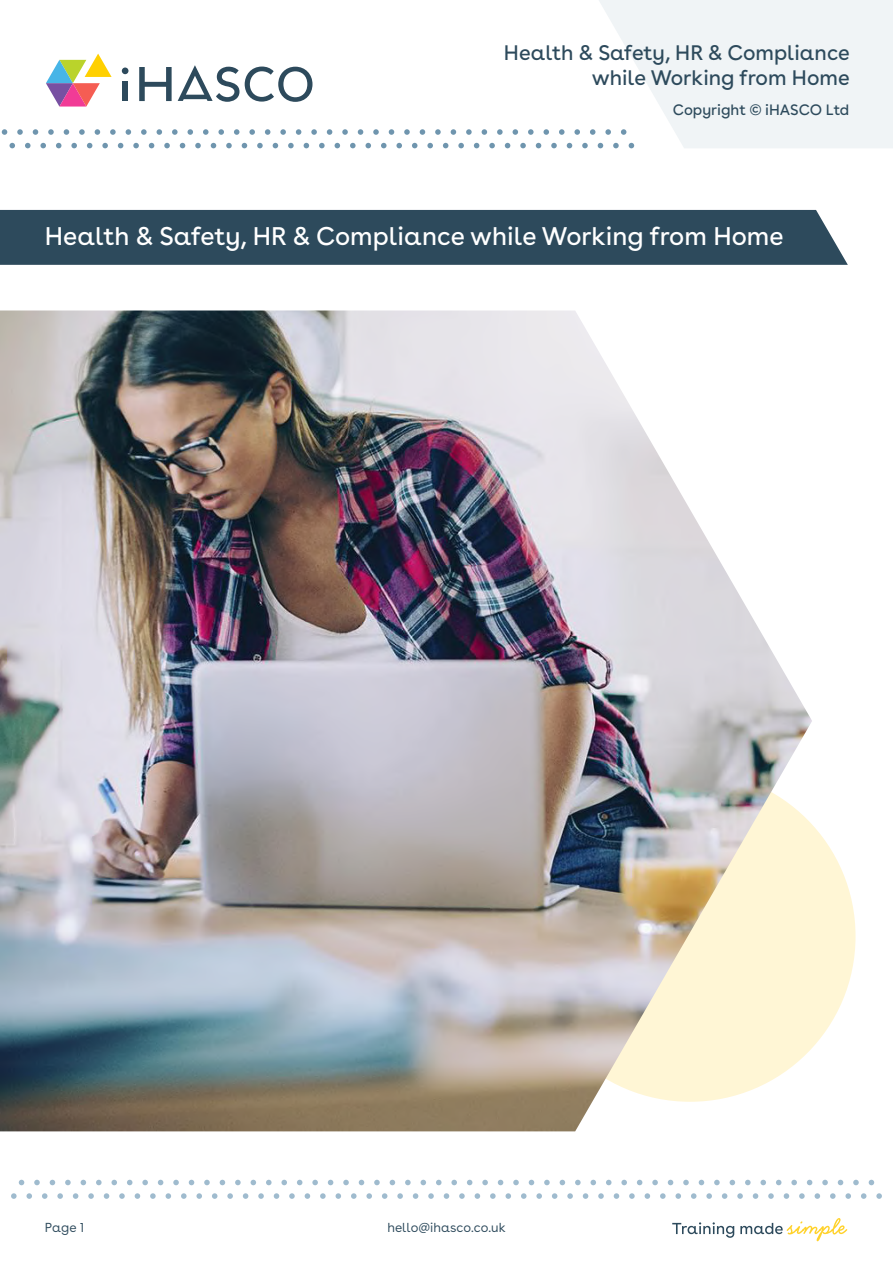
<style>
.page{position:relative;width:893px;height:1263px;background:#fff}
.page>*{position:absolute;margin:0;border:0;box-sizing:border-box;transform-origin:0 0}
.t1{font:25.5px "Buenos Aires";color:#fff}
.t2{font:21px/25.5px "Buenos Aires";color:#2d4a5c;text-align:right}
.t3{font:15px "Buenos Aires";color:#2d4a5c}
.t4{font:13.05px "Buenos Aires";color:#2d4a5c}
</style>
<div class="page">
<svg style="left:2px;top:0;width:891px;height:148px"></svg>
<svg style="left:672px;top:1218px;width:175px;height:23px"></svg>
<svg style="left:96px;top:1180px;width:6px;height:5px"></svg>
<svg style="left:104px;top:1193px;width:5px;height:6px"></svg>
<svg style="left:111px;top:1180px;width:6px;height:5px"></svg>
<svg style="left:119px;top:1193px;width:6px;height:6px"></svg>
<svg style="left:127px;top:1180px;width:5px;height:5px"></svg>
<svg style="left:135px;top:1193px;width:5px;height:6px"></svg>
<svg style="left:142px;top:1180px;width:6px;height:5px"></svg>
<svg style="left:150px;top:1193px;width:6px;height:6px"></svg>
<svg style="left:158px;top:1180px;width:5px;height:5px"></svg>
<svg style="left:166px;top:1193px;width:5px;height:6px"></svg>
<svg style="left:173px;top:1180px;width:6px;height:5px"></svg>
<svg style="left:181px;top:1193px;width:6px;height:6px"></svg>
<svg style="left:189px;top:1180px;width:5px;height:5px"></svg>
<svg style="left:11px;top:1193px;width:6px;height:6px"></svg>
<svg style="left:19px;top:1180px;width:5px;height:5px"></svg>
<svg style="left:26px;top:1193px;width:6px;height:6px"></svg>
<svg style="left:34px;top:1180px;width:6px;height:5px"></svg>
<svg style="left:42px;top:1193px;width:5px;height:6px"></svg>
<svg style="left:50px;top:1180px;width:5px;height:5px"></svg>
<svg style="left:57px;top:1193px;width:6px;height:6px"></svg>
<svg style="left:65px;top:1180px;width:6px;height:5px"></svg>
<svg style="left:73px;top:1193px;width:5px;height:6px"></svg>
<svg style="left:81px;top:1180px;width:5px;height:5px"></svg>
<svg style="left:88px;top:1193px;width:6px;height:6px"></svg>
<svg style="left:196px;top:1193px;width:6px;height:6px"></svg>
<svg style="left:204px;top:1180px;width:6px;height:5px"></svg>
<svg style="left:212px;top:1193px;width:5px;height:6px"></svg>
<svg style="left:220px;top:1180px;width:5px;height:5px"></svg>
<svg style="left:227px;top:1193px;width:6px;height:6px"></svg>
<svg style="left:235px;top:1180px;width:6px;height:5px"></svg>
<svg style="left:243px;top:1193px;width:5px;height:6px"></svg>
<svg style="left:251px;top:1180px;width:5px;height:5px"></svg>
<svg style="left:297px;top:1180px;width:5px;height:5px"></svg>
<svg style="left:305px;top:1193px;width:5px;height:6px"></svg>
<svg style="left:312px;top:1180px;width:6px;height:5px"></svg>
<svg style="left:320px;top:1193px;width:6px;height:6px"></svg>
<svg style="left:328px;top:1180px;width:5px;height:5px"></svg>
<svg style="left:336px;top:1193px;width:5px;height:6px"></svg>
<svg style="left:343px;top:1180px;width:6px;height:5px"></svg>
<svg style="left:351px;top:1193px;width:6px;height:6px"></svg>
<svg style="left:359px;top:1180px;width:5px;height:5px"></svg>
<svg style="left:366px;top:1193px;width:6px;height:6px"></svg>
<svg style="left:374px;top:1180px;width:6px;height:5px"></svg>
<svg style="left:382px;top:1193px;width:5px;height:6px"></svg>
<svg style="left:390px;top:1180px;width:5px;height:5px"></svg>
<svg style="left:258px;top:1193px;width:6px;height:6px"></svg>
<svg style="left:266px;top:1180px;width:6px;height:5px"></svg>
<svg style="left:274px;top:1193px;width:5px;height:6px"></svg>
<svg style="left:281px;top:1180px;width:6px;height:5px"></svg>
<svg style="left:513px;top:1180px;width:6px;height:5px"></svg>
<svg style="left:529px;top:1180px;width:5px;height:5px"></svg>
<svg style="left:544px;top:1180px;width:6px;height:5px"></svg>
<svg style="left:560px;top:1180px;width:5px;height:5px"></svg>
<svg style="left:575px;top:1180px;width:6px;height:5px"></svg>
<svg style="left:590px;top:1180px;width:6px;height:5px"></svg>
<svg style="left:606px;top:1180px;width:5px;height:5px"></svg>
<svg style="left:405px;top:1180px;width:6px;height:5px"></svg>
<svg style="left:421px;top:1180px;width:5px;height:5px"></svg>
<svg style="left:436px;top:1180px;width:6px;height:5px"></svg>
<svg style="left:451px;top:1180px;width:6px;height:5px"></svg>
<svg style="left:467px;top:1180px;width:5px;height:5px"></svg>
<svg style="left:482px;top:1180px;width:6px;height:5px"></svg>
<svg style="left:498px;top:1180px;width:5px;height:5px"></svg>
<svg style="left:621px;top:1180px;width:6px;height:5px"></svg>
<svg style="left:637px;top:1180px;width:5px;height:5px"></svg>
<svg style="left:652px;top:1180px;width:6px;height:5px"></svg>
<svg style="left:668px;top:1180px;width:5px;height:5px"></svg>
<svg style="left:714px;top:1180px;width:6px;height:5px"></svg>
<svg style="left:730px;top:1180px;width:5px;height:5px"></svg>
<svg style="left:745px;top:1180px;width:6px;height:5px"></svg>
<svg style="left:760px;top:1180px;width:6px;height:5px"></svg>
<svg style="left:683px;top:1180px;width:6px;height:5px"></svg>
<svg style="left:699px;top:1180px;width:5px;height:5px"></svg>
<svg style="left:289px;top:1193px;width:6px;height:6px"></svg>
<svg style="left:397px;top:1193px;width:6px;height:6px"></svg>
<svg style="left:536px;top:1193px;width:6px;height:6px"></svg>
<svg style="left:552px;top:1193px;width:5px;height:6px"></svg>
<svg style="left:567px;top:1193px;width:6px;height:6px"></svg>
<svg style="left:583px;top:1193px;width:5px;height:6px"></svg>
<svg style="left:598px;top:1193px;width:6px;height:6px"></svg>
<svg style="left:614px;top:1193px;width:5px;height:6px"></svg>
<svg style="left:413px;top:1193px;width:5px;height:6px"></svg>
<svg style="left:428px;top:1193px;width:6px;height:6px"></svg>
<svg style="left:444px;top:1193px;width:5px;height:6px"></svg>
<svg style="left:459px;top:1193px;width:6px;height:6px"></svg>
<svg style="left:475px;top:1193px;width:5px;height:6px"></svg>
<svg style="left:490px;top:1193px;width:6px;height:6px"></svg>
<svg style="left:505px;top:1193px;width:6px;height:6px"></svg>
<svg style="left:521px;top:1193px;width:5px;height:6px"></svg>
<svg style="left:629px;top:1193px;width:6px;height:6px"></svg>
<svg style="left:645px;top:1193px;width:5px;height:6px"></svg>
<svg style="left:660px;top:1193px;width:6px;height:6px"></svg>
<svg style="left:675px;top:1193px;width:6px;height:6px"></svg>
<svg style="left:737px;top:1193px;width:6px;height:6px"></svg>
<svg style="left:753px;top:1193px;width:5px;height:6px"></svg>
<svg style="left:768px;top:1193px;width:6px;height:6px"></svg>
<svg style="left:691px;top:1193px;width:5px;height:6px"></svg>
<svg style="left:706px;top:1193px;width:6px;height:6px"></svg>
<svg style="left:722px;top:1193px;width:5px;height:6px"></svg>
<svg style="left:776px;top:1180px;width:5px;height:5px"></svg>
<svg style="left:822px;top:1180px;width:6px;height:5px"></svg>
<svg style="left:838px;top:1180px;width:5px;height:5px"></svg>
<svg style="left:853px;top:1180px;width:6px;height:5px"></svg>
<svg style="left:869px;top:1180px;width:5px;height:5px"></svg>
<svg style="left:791px;top:1180px;width:6px;height:5px"></svg>
<svg style="left:807px;top:1180px;width:5px;height:5px"></svg>
<svg style="left:784px;top:1193px;width:5px;height:6px"></svg>
<svg style="left:845px;top:1193px;width:6px;height:6px"></svg>
<svg style="left:861px;top:1193px;width:5px;height:6px"></svg>
<svg style="left:876px;top:1193px;width:6px;height:6px"></svg>
<svg style="left:799px;top:1193px;width:6px;height:6px"></svg>
<svg style="left:815px;top:1193px;width:5px;height:6px"></svg>
<svg style="left:830px;top:1193px;width:6px;height:6px"></svg>
<div style="left:525px;top:771px;width:330px;height:331px;background:#fff6d5;border-radius:50%"></div>
<img style="left:0;top:310px;width:812px;height:821px">
<div style="left:0;top:210px;width:848px;height:55px;background:#2d4a5c"></div>
<p class="t2" style="left:504px;top:38px;width:347px">Health &amp; Safety, HR &amp; Compliance while Working from Home</p>
<p class="t3" style="left:673px;top:97px;width:178px">Copyright © iHASCO Ltd</p>
<p class="t1" style="left:45px;top:215px;width:740px">Health &amp; Safety, HR &amp; Compliance while Working from Home</p>
<p class="t4" style="left:45px;top:1217px;width:41px">Page 1</p>
<p class="t4" style="left:387px;top:1217px;width:120px">hello@ihasco.co.uk</p>
</div>
